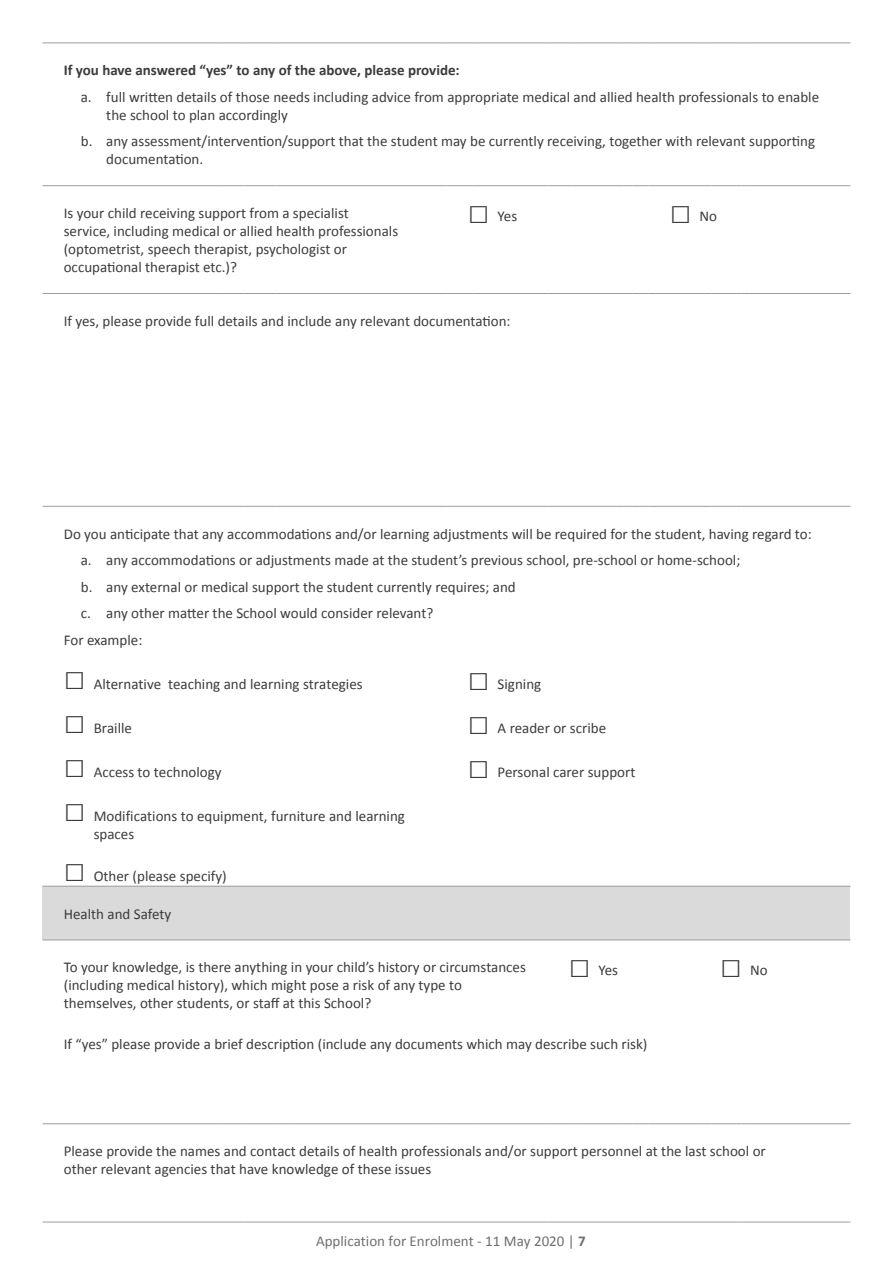
<style>
.page{position:relative;width:893px;height:1263px;background:#fff}
.page>*{position:absolute;margin:0;border:0;box-sizing:border-box;transform-origin:0 0}
.t1{font:15px/18px "Calibri";color:#3c3c3b}
.t2{font:700 15px "Calibri";color:#3c3c3b}
.t3{font:15px "Calibri";color:#706f6f}
.s1{font-size:36px}
.s2{font-weight:700}
</style>
<div class="page">
<div style="left:43px;top:886px;width:807px;height:54px;background:#dadada"></div>
<hr style="left:43px;top:43px;width:178px;height:1px;background:#9d9d9c">
<svg style="left:221px;top:43px;width:23px;height:1px"></svg>
<hr style="left:244px;top:43px;width:32px;height:1px;background:#9d9d9c">
<svg style="left:276px;top:43px;width:19px;height:1px"></svg>
<hr style="left:295px;top:43px;width:101px;height:1px;background:#9d9d9c">
<hr style="left:396px;top:43px;width:42px;height:1px;background:#9d9d9c">
<svg style="left:438px;top:43px;width:36px;height:1px"></svg>
<hr style="left:474px;top:43px;width:73px;height:1px;background:#9d9d9c">
<svg style="left:547px;top:43px;width:32px;height:1px"></svg>
<hr style="left:579px;top:43px;width:44px;height:1px;background:#9d9d9c">
<svg style="left:623px;top:43px;width:25px;height:1px"></svg>
<hr style="left:648px;top:43px;width:51px;height:1px;background:#9d9d9c">
<svg style="left:699px;top:43px;width:50px;height:1px"></svg>
<hr style="left:749px;top:43px;width:101px;height:1px;background:#9d9d9c">
<hr style="left:43px;top:185px;width:178px;height:1px;background:#9d9d9c">
<svg style="left:221px;top:185px;width:23px;height:1px"></svg>
<hr style="left:244px;top:185px;width:32px;height:1px;background:#9d9d9c">
<svg style="left:276px;top:185px;width:19px;height:1px"></svg>
<hr style="left:295px;top:185px;width:101px;height:1px;background:#9d9d9c">
<hr style="left:396px;top:185px;width:42px;height:1px;background:#9d9d9c">
<svg style="left:438px;top:185px;width:36px;height:1px"></svg>
<hr style="left:474px;top:185px;width:73px;height:1px;background:#9d9d9c">
<svg style="left:547px;top:185px;width:32px;height:1px"></svg>
<hr style="left:579px;top:185px;width:44px;height:1px;background:#9d9d9c">
<svg style="left:623px;top:185px;width:25px;height:1px"></svg>
<hr style="left:648px;top:185px;width:51px;height:1px;background:#9d9d9c">
<svg style="left:699px;top:185px;width:50px;height:1px"></svg>
<hr style="left:749px;top:185px;width:101px;height:1px;background:#9d9d9c">
<hr style="left:43px;top:293px;width:178px;height:1px;background:#9d9d9c">
<svg style="left:221px;top:293px;width:23px;height:1px"></svg>
<hr style="left:244px;top:293px;width:32px;height:1px;background:#9d9d9c">
<svg style="left:276px;top:293px;width:19px;height:1px"></svg>
<hr style="left:295px;top:293px;width:101px;height:1px;background:#9d9d9c">
<hr style="left:396px;top:293px;width:42px;height:1px;background:#9d9d9c">
<svg style="left:438px;top:293px;width:36px;height:1px"></svg>
<hr style="left:474px;top:293px;width:73px;height:1px;background:#9d9d9c">
<svg style="left:547px;top:293px;width:32px;height:1px"></svg>
<hr style="left:579px;top:293px;width:44px;height:1px;background:#9d9d9c">
<svg style="left:623px;top:293px;width:25px;height:1px"></svg>
<hr style="left:648px;top:293px;width:51px;height:1px;background:#9d9d9c">
<svg style="left:699px;top:293px;width:50px;height:1px"></svg>
<hr style="left:749px;top:293px;width:101px;height:1px;background:#9d9d9c">
<hr style="left:43px;top:506px;width:178px;height:1px;background:#9d9d9c">
<svg style="left:221px;top:506px;width:23px;height:1px"></svg>
<hr style="left:244px;top:506px;width:32px;height:1px;background:#9d9d9c">
<svg style="left:276px;top:506px;width:19px;height:1px"></svg>
<hr style="left:295px;top:506px;width:101px;height:1px;background:#9d9d9c">
<hr style="left:396px;top:506px;width:42px;height:1px;background:#9d9d9c">
<svg style="left:438px;top:506px;width:36px;height:1px"></svg>
<hr style="left:474px;top:506px;width:73px;height:1px;background:#9d9d9c">
<svg style="left:547px;top:506px;width:32px;height:1px"></svg>
<hr style="left:579px;top:506px;width:44px;height:1px;background:#9d9d9c">
<svg style="left:623px;top:506px;width:25px;height:1px"></svg>
<hr style="left:648px;top:506px;width:51px;height:1px;background:#9d9d9c">
<svg style="left:699px;top:506px;width:50px;height:1px"></svg>
<hr style="left:749px;top:506px;width:101px;height:1px;background:#9d9d9c">
<hr style="left:43px;top:1123px;width:178px;height:1px;background:#9d9d9c">
<svg style="left:221px;top:1123px;width:23px;height:1px"></svg>
<hr style="left:244px;top:1123px;width:32px;height:1px;background:#9d9d9c">
<svg style="left:276px;top:1123px;width:19px;height:1px"></svg>
<hr style="left:295px;top:1123px;width:101px;height:1px;background:#9d9d9c">
<hr style="left:396px;top:1123px;width:42px;height:1px;background:#9d9d9c">
<svg style="left:438px;top:1123px;width:36px;height:1px"></svg>
<hr style="left:474px;top:1123px;width:73px;height:1px;background:#9d9d9c">
<svg style="left:547px;top:1123px;width:32px;height:1px"></svg>
<hr style="left:579px;top:1123px;width:44px;height:1px;background:#9d9d9c">
<svg style="left:623px;top:1123px;width:25px;height:1px"></svg>
<hr style="left:648px;top:1123px;width:51px;height:1px;background:#9d9d9c">
<svg style="left:699px;top:1123px;width:50px;height:1px"></svg>
<hr style="left:749px;top:1123px;width:101px;height:1px;background:#9d9d9c">
<hr style="left:43px;top:1222px;width:178px;height:1px;background:#9d9d9c">
<svg style="left:221px;top:1222px;width:23px;height:1px"></svg>
<hr style="left:244px;top:1222px;width:32px;height:1px;background:#9d9d9c">
<svg style="left:276px;top:1222px;width:19px;height:1px"></svg>
<hr style="left:295px;top:1222px;width:101px;height:1px;background:#9d9d9c">
<hr style="left:396px;top:1222px;width:42px;height:1px;background:#9d9d9c">
<svg style="left:438px;top:1222px;width:36px;height:1px"></svg>
<hr style="left:474px;top:1222px;width:73px;height:1px;background:#9d9d9c">
<svg style="left:547px;top:1222px;width:32px;height:1px"></svg>
<hr style="left:579px;top:1222px;width:44px;height:1px;background:#9d9d9c">
<svg style="left:623px;top:1222px;width:25px;height:1px"></svg>
<hr style="left:648px;top:1222px;width:51px;height:1px;background:#9d9d9c">
<svg style="left:699px;top:1222px;width:50px;height:1px"></svg>
<hr style="left:749px;top:1222px;width:101px;height:1px;background:#9d9d9c">
<hr style="left:43px;top:886px;width:178px;height:1px;background:#9d9d9c">
<svg style="left:221px;top:886px;width:23px;height:1px"></svg>
<hr style="left:244px;top:886px;width:32px;height:1px;background:#9d9d9c">
<svg style="left:276px;top:886px;width:19px;height:1px"></svg>
<hr style="left:295px;top:886px;width:101px;height:1px;background:#9d9d9c">
<hr style="left:396px;top:886px;width:42px;height:1px;background:#9d9d9c">
<svg style="left:438px;top:886px;width:36px;height:1px"></svg>
<hr style="left:474px;top:886px;width:73px;height:1px;background:#9d9d9c">
<svg style="left:547px;top:886px;width:32px;height:1px"></svg>
<hr style="left:579px;top:886px;width:44px;height:1px;background:#9d9d9c">
<svg style="left:623px;top:886px;width:25px;height:1px"></svg>
<hr style="left:648px;top:886px;width:51px;height:1px;background:#9d9d9c">
<svg style="left:699px;top:886px;width:50px;height:1px"></svg>
<hr style="left:749px;top:886px;width:101px;height:1px;background:#9d9d9c">
<hr style="left:43px;top:939px;width:178px;height:1px;background:#9d9d9c">
<svg style="left:221px;top:939px;width:23px;height:1px"></svg>
<hr style="left:244px;top:939px;width:32px;height:1px;background:#9d9d9c">
<svg style="left:276px;top:939px;width:19px;height:1px"></svg>
<hr style="left:295px;top:939px;width:101px;height:1px;background:#9d9d9c">
<hr style="left:396px;top:939px;width:42px;height:1px;background:#9d9d9c">
<svg style="left:438px;top:939px;width:36px;height:1px"></svg>
<hr style="left:474px;top:939px;width:73px;height:1px;background:#9d9d9c">
<svg style="left:547px;top:939px;width:32px;height:1px"></svg>
<hr style="left:579px;top:939px;width:44px;height:1px;background:#9d9d9c">
<svg style="left:623px;top:939px;width:25px;height:1px"></svg>
<hr style="left:648px;top:939px;width:51px;height:1px;background:#9d9d9c">
<svg style="left:699px;top:939px;width:50px;height:1px"></svg>
<hr style="left:749px;top:939px;width:101px;height:1px;background:#9d9d9c">
<p class="t2" style="left:64px;top:60px;width:397px">If you have answered “yes” to any of the above, please provide:</p>
<p class="t1" style="left:106px;top:88px;width:714px;text-indent:-26px">a. full written details of those needs including advice from appropriate medical and allied health professionals to enable the school to plan accordingly</p>
<p class="t1" style="left:106px;top:132px;width:710px;text-indent:-26px">b. any assessment/intervention/support that the student may be currently receiving, together with relevant supporting documentation.</p>
<p class="t1" style="left:64px;top:204px;width:336px">Is your child receiving support from a specialist service, including medical or allied health professionals (optometrist, speech therapist, psychologist or occupational therapist etc.)?</p>
<p class="t1" style="left:468px;top:207px;width:51px"><span class="s1">□</span> Yes</p>
<p class="t1" style="left:670px;top:207px;width:49px"><span class="s1">□</span> No</p>
<p class="t1" style="left:64px;top:312px;width:448px">If yes, please provide full details and include any relevant documentation:</p>
<p class="t1" style="left:64px;top:524px;width:749px">Do you anticipate that any accommodations and/or learning adjustments will be required for the student, having regard to:</p>
<p class="t1" style="left:81px;top:551px;width:661px">a. any accommodations or adjustments made at the student’s previous school, pre-school or home-school;</p>
<p class="t1" style="left:81px;top:577px;width:436px">b. any external or medical support the student currently requires; and</p>
<p class="t1" style="left:81px;top:604px;width:354px">c. any other matter the School would consider relevant?</p>
<p class="t1" style="left:64px;top:630px;width:80px">For example:</p>
<p class="t1" style="left:468px;top:674px;width:75px"><span class="s1">□</span> Signing</p>
<p class="t1" style="left:468px;top:718px;width:140px"><span class="s1">□</span> A reader or scribe</p>
<p class="t1" style="left:468px;top:762px;width:169px"><span class="s1">□</span> Personal carer support</p>
<p class="t1" style="left:64px;top:674px;width:300px"><span class="s1">□</span> Alternative teaching and learning strategies</p>
<p class="t1" style="left:64px;top:718px;width:70px"><span class="s1">□</span> Braille</p>
<p class="t1" style="left:64px;top:762px;width:159px"><span class="s1">□</span> Access to technology</p>
<p class="t1" style="left:94px;top:806px;width:313px;text-indent:-30px"><span class="s1">□</span> Modifications to equipment, furniture and learning spaces</p>
<p class="t1" style="left:64px;top:867px;width:164px"><span class="s1">□</span> Other (please specify)</p>
<p class="t1" style="left:64px;top:904px;width:109px">Health and Safety</p>
<p class="t1" style="left:64px;top:958px;width:464px">To your knowledge, is there anything in your child’s history or circumstances (including medical history), which might pose a risk of any type to themselves, other students, or staff at this School?</p>
<p class="t1" style="left:569px;top:961px;width:51px"><span class="s1">□</span> Yes</p>
<p class="t1" style="left:720px;top:961px;width:49px"><span class="s1">□</span> No</p>
<p class="t1" style="left:64px;top:1035px;width:585px">If “yes” please provide a brief description (include any documents which may describe such risk)</p>
<p class="t1" style="left:64px;top:1142px;width:703px">Please provide the names and contact details of health professionals and/or support personnel at the last school or other relevant agencies that have knowledge of these issues</p>
<p class="t3" style="left:316px;top:1230px;width:271px">Application for Enrolment - 11 May 2020 | <span class="s2">7</span></p>
</div>
